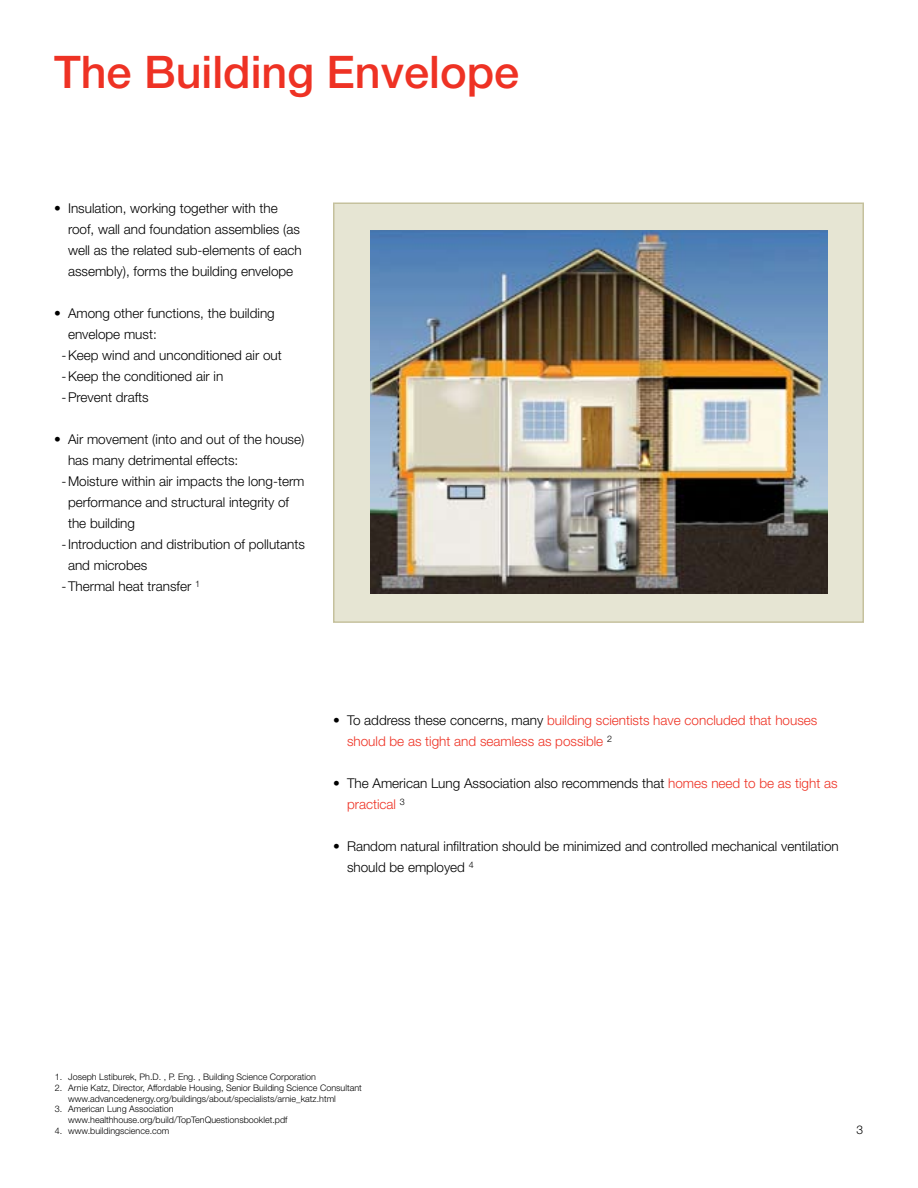
<style>
.page{position:relative;width:918px;height:1188px;background:#fff}
.page>*{position:absolute;margin:0;border:0;box-sizing:border-box;transform-origin:0 0}
.t1{font:500 45px "Helvetica Neue";color:#ee3224}
.t2{font:300 13.5px/21px "Helvetica Neue";color:#000}
.t3{font:300 13.5px/21px "Helvetica Neue";color:#ee3224}
.t4{font:300 9px/10.8px "Helvetica Neue";color:#000}
.s1{color:#000}
.s2{color:#ee3224}
</style>
<div class="page">
<div style="left:334px;top:203px;width:529px;height:419px;background:#e6e5d3"></div>
<div style="left:333px;top:202px;width:531px;height:421px;border:2px solid #c5c19d"></div>
<img style="left:370px;top:230px;width:458px;height:364px">
<h1 class="t1" style="left:54px;top:45px;width:467px">The Building Envelope</h1>
<p class="t2" style="left:68px;top:198px;width:235px;text-indent:-14px">• Insulation, working together with the roof, wall and foundation assemblies (as well as the related sub-elements of each assembly), forms the building envelope</p>
<p class="t2" style="left:54px;top:303px;width:222px">• Among other functions, the building</p>
<p class="t2" style="left:68px;top:324px;width:90px">envelope must:</p>
<p class="t2" style="left:62px;top:345px;width:222px">-Keep wind and unconditioned air out</p>
<p class="t2" style="left:62px;top:366px;width:163px">-Keep the conditioned air in</p>
<p class="t2" style="left:62px;top:387px;width:89px">-Prevent drafts</p>
<p class="t2" style="left:54px;top:429px;width:252px">• Air movement (into and out of the house)</p>
<p class="t2" style="left:68px;top:450px;width:172px">has many detrimental effects:</p>
<p class="t2" style="left:62px;top:471px;width:245px">-Moisture within air impacts the long-term</p>
<p class="t2" style="left:68px;top:492px;width:223px">performance and structural integrity of</p>
<p class="t2" style="left:68px;top:513px;width:69px">the building</p>
<p class="t2" style="left:62px;top:534px;width:245px">-Introduction and distribution of pollutants</p>
<p class="t2" style="left:68px;top:555px;width:81px">and microbes</p>
<p class="t2" style="left:62px;top:576px;width:140px">-Thermal heat transfer <sup>1</sup></p>
<p class="t3" style="left:347px;top:710px;width:472px;text-indent:-14px"><span class="s1">• To address these concerns, many</span> building scientists have concluded that houses should be as tight and seamless as possible <sup>2</sup></p>
<p class="t2" style="left:347px;top:773px;width:492px;text-indent:-14px">• The American Lung Association also recommends that <span class="s2">homes need to be as tight as practical</span> <sup>3</sup></p>
<p class="t2" style="left:347px;top:836px;width:493px;text-indent:-14px">• Random natural infiltration should be minimized and controlled mechanical ventilation should be employed <sup>4</sup></p>
<p class="t4" style="left:55px;top:1071px;width:263px">1. Joseph Lstiburek, Ph.D. , P. Eng. , Building Science Corporation</p>
<p class="t4" style="left:68px;top:1082px;width:295px;text-indent:-14px">2. Arnie Katz, Director, Affordable Housing, Senior Building Science Consultant www.advancedenergy.org/buildings/about/specialists/arnie_katz.html</p>
<p class="t4" style="left:68px;top:1104px;width:221px;text-indent:-14px">3. American Lung Association www.healthhouse.org/build/TopTenQuestionsbooklet.pdf</p>
<p class="t4" style="left:55px;top:1125px;width:116px">4. www.buildingscience.com</p>
</div>
